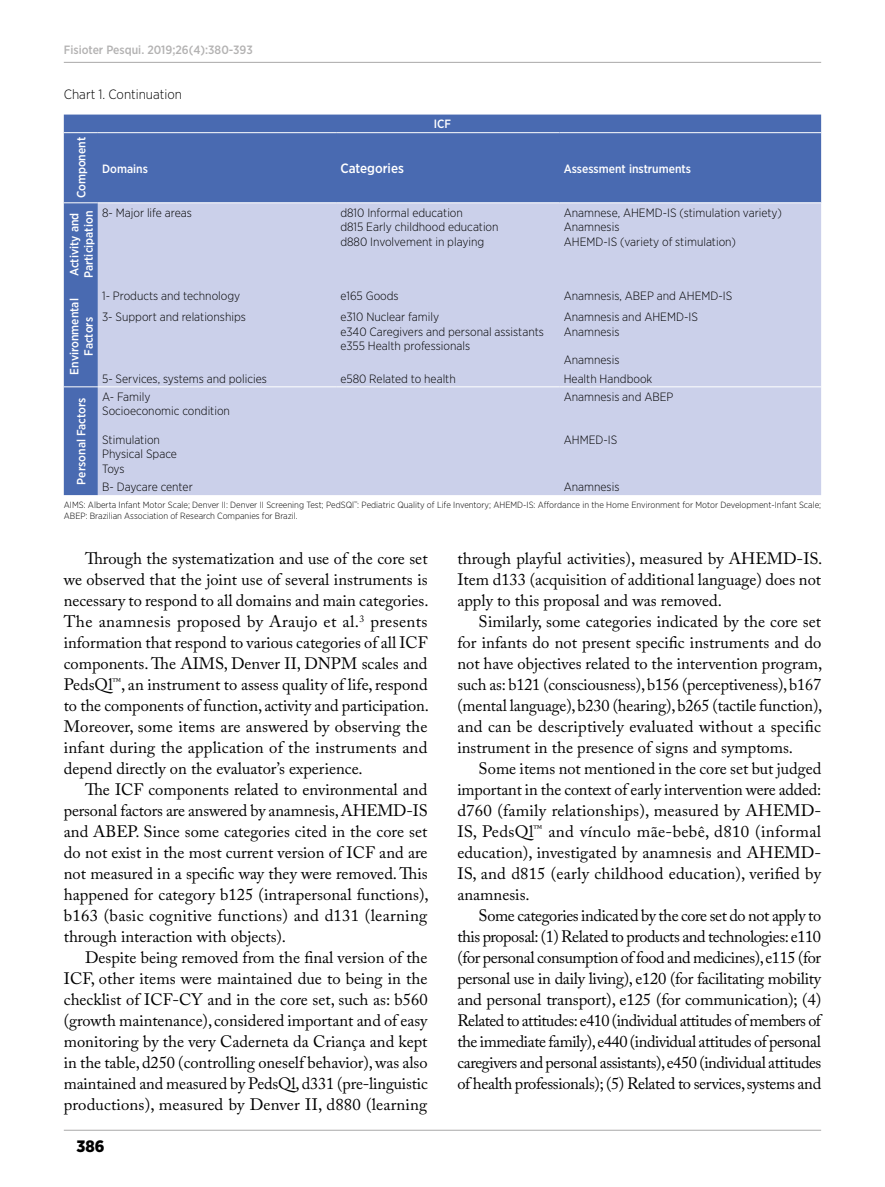
<style>
.page{position:relative;width:885px;height:1187px;background:#fff}
.page>*{position:absolute;margin:0;border:0;box-sizing:border-box;transform-origin:0 0}
.t1{font:16.5px/21px "Adobe Caslon Pro";color:#000;text-align:justify}
.t2{font:900 16.5px "Gotham Narrow";color:#000}
.t3{font:300 13.5px "Gotham Narrow";color:#000}
.t4{font:500 13.5px "Gotham Narrow";color:#fff}
.t5{font:300 12px/14.4px "Gotham Narrow";color:#000}
.t6{font:500 12px/14.4px "Gotham Narrow";color:#fff}
.t7{font:500 12px "Gotham Narrow";color:#b3b2b2}
.t8{font:300 9px/10.8px "Gotham Narrow";color:#000}
</style>
<div class="page">
<hr style="left:64px;top:62px;width:757px;height:1px;background:#b3b2b2">
<hr style="left:64px;top:1129px;width:757px;height:1px;background:#b3b2b2">
<div style="left:64px;top:114px;width:757px;height:381px;background:#496ab1"></div>
<div style="left:98px;top:203px;width:723px;height:292px;background:#cbd0ea"></div>
<hr style="left:336px;top:386px;width:223px;height:1px;background:#fff">
<hr style="left:559px;top:386px;width:262px;height:1px;background:#fff">
<hr style="left:64px;top:386px;width:34px;height:1px;background:#fff">
<hr style="left:98px;top:386px;width:238px;height:1px;background:#fff">
<hr style="left:64px;top:202px;width:34px;height:1px;background:#fff">
<hr style="left:64px;top:132px;width:34px;height:1px;background:#fff">
<hr style="left:98px;top:132px;width:238px;height:1px;background:#fff">
<hr style="left:336px;top:132px;width:223px;height:1px;background:#fff">
<hr style="left:559px;top:132px;width:262px;height:1px;background:#fff">
<hr style="left:98px;top:202px;width:238px;height:1px;background:#fff">
<hr style="left:336px;top:202px;width:223px;height:1px;background:#fff">
<hr style="left:559px;top:202px;width:262px;height:1px;background:#fff">
<p class="t7" style="left:64px;top:42px;width:190px">Fisioter Pesqui. 2019;26(4):380-393</p>
<p class="t3" style="left:64px;top:86px;width:120px">Chart 1. Continuation</p>
<p class="t6" style="left:434px;top:117px;width:19px">ICF</p>
<p class="t6" style="left:74px;top:198px;width:63px;rotate:-90deg">Component</p>
<p class="t6" style="left:102px;top:161px;width:47px">Domains</p>
<p class="t4" style="left:340px;top:160px;width:65px">Categories</p>
<p class="t6" style="left:563px;top:161px;width:129px">Assessment instruments</p>
<p class="t6" style="left:67px;top:278px;width:69px;rotate:-90deg">Activity and<br>Participation</p>
<p class="t5" style="left:102px;top:205px;width:91px">8- Major life areas</p>
<p class="t5" style="left:340px;top:205px;width:160px">d810 Informal education<br>d815 Early childhood education d880 Involvement in playing</p>
<p class="t5" style="left:563px;top:205px;width:220px">Anamnese, AHEMD-IS (stimulation variety)<br>Anamnesis<br>AHEMD-IS (variety of stimulation)</p>
<p class="t6" style="left:67px;top:374px;width:78px;text-align:center;rotate:-90deg">Environmental<br>Factors</p>
<p class="t5" style="left:102px;top:288px;width:140px">1- Products and technology</p>
<p class="t5" style="left:340px;top:288px;width:60px">e165 Goods</p>
<p class="t5" style="left:563px;top:288px;width:170px">Anamnesis, ABEP and AHEMD-IS</p>
<p class="t5" style="left:102px;top:309px;width:145px">3- Support and relationships</p>
<p class="t5" style="left:340px;top:309px;width:205px">e310 Nuclear family<br>e340 Caregivers and personal assistants e355 Health professionals</p>
<p class="t5" style="left:563px;top:309px;width:136px">Anamnesis and AHEMD-IS<br>Anamnesis</p>
<p class="t5" style="left:563px;top:353px;width:57px">Anamnesis</p>
<p class="t5" style="left:102px;top:371px;width:166px">5- Services, systems and policies</p>
<p class="t5" style="left:340px;top:371px;width:117px">e580 Related to health</p>
<p class="t5" style="left:563px;top:371px;width:90px">Health Handbook</p>
<p class="t6" style="left:74px;top:484px;width:89px;rotate:-90deg">Personal Factors</p>
<p class="t5" style="left:102px;top:389px;width:129px">A- Family<br>Socioeconomic condition</p>
<p class="t5" style="left:563px;top:389px;width:111px">Anamnesis and ABEP</p>
<p class="t5" style="left:563px;top:432px;width:55px">AHMED-IS</p>
<p class="t5" style="left:102px;top:432px;width:76px">Stimulation<br>Physical Space<br>Toys</p>
<p class="t5" style="left:102px;top:479px;width:92px">B- Daycare center</p>
<p class="t5" style="left:563px;top:479px;width:57px">Anamnesis</p>
<p class="t8" style="left:64px;top:499px;width:758px">AIMS: Alberta Infant Motor Scale; Denver II: Denver II Screening Test; PedSQl<sup>™</sup>: Pediatric Quality of Life Inventory; AHEMD-IS: Affordance in the Home Environment for Motor Development-Infant Scale;<br>ABEP: Brazilian Association of Research Companies for Brazil.</p>
<p class="t1" style="left:64px;top:548px;width:366px;text-indent:21px">Through the systematization and use of the core set we observed that the joint use of several instruments is necessary to respond to all domains and main categories.<br>The anamnesis proposed by Araujo et al.<sup>3</sup> presents information that respond to various categories of all ICF components. The AIMS, Denver II, DNPM scales and PedsQl<sup>™</sup>, an instrument to assess quality of life, respond to the components of function, activity and participation.<br>Moreover, some items are answered by observing the infant during the application of the instruments and depend directly on the evaluator’s experience.</p>
<p class="t1" style="left:64px;top:779px;width:366px;text-indent:21px">The ICF components related to environmental and personal factors are answered by anamnesis, AHEMD-IS and ABEP. Since some categories cited in the core set do not exist in the most current version of ICF and are not measured in a specific way they were removed. This happened for category b125 (intrapersonal functions), b163 (basic cognitive functions) and d131 (learning through interaction with objects).</p>
<p class="t1" style="left:64px;top:947px;width:365px;text-indent:21px">Despite being removed from the final version of the ICF, other items were maintained due to being in the checklist of ICF-CY and in the core set, such as: b560 (growth maintenance), considered important and of easy monitoring by the very Caderneta da Criança and kept in the table, d250 (controlling oneself behavior), was also maintained and measured by PedsQl, d331 (pre-linguistic productions), measured by Denver II, d880 (learning</p>
<p class="t2" style="left:77px;top:1135px;width:29px">386</p>
<p class="t1" style="left:457px;top:548px;width:366px">through playful activities), measured by AHEMD-IS.<br>Item d133 (acquisition of additional language) does not apply to this proposal and was removed.</p>
<p class="t1" style="left:457px;top:611px;width:366px;text-indent:21px">Similarly, some categories indicated by the core set for infants do not present specific instruments and do not have objectives related to the intervention program, such as: b121 (consciousness), b156 (perceptiveness), b167 (mental language), b230 (hearing), b265 (tactile function), and can be descriptively evaluated without a specific instrument in the presence of signs and symptoms.</p>
<p class="t1" style="left:457px;top:758px;width:365px;text-indent:21px">Some items not mentioned in the core set but judged important in the context of early intervention were added: d760 (family relationships), measured by AHEMD-IS, PedsQl<sup>™</sup> and vínculo mãe-bebê, d810 (informal education), investigated by anamnesis and AHEMD-IS, and d815 (early childhood education), verified by anamnesis.</p>
<p class="t1" style="left:457px;top:905px;width:365px;text-indent:21px">Some categories indicated by the core set do not apply to this proposal: (1) Related to products and technologies: e110 (for personal consumption of food and medicines), e115 (for personal use in daily living), e120 (for facilitating mobility and personal transport), e125 (for communication); (4)<br>Related to attitudes: e410 (individual attitudes of members of the immediate family), e440 (individual attitudes of personal caregivers and personal assistants), e450 (individual attitudes of health professionals); (5) Related to services, systems and</p>
</div>
